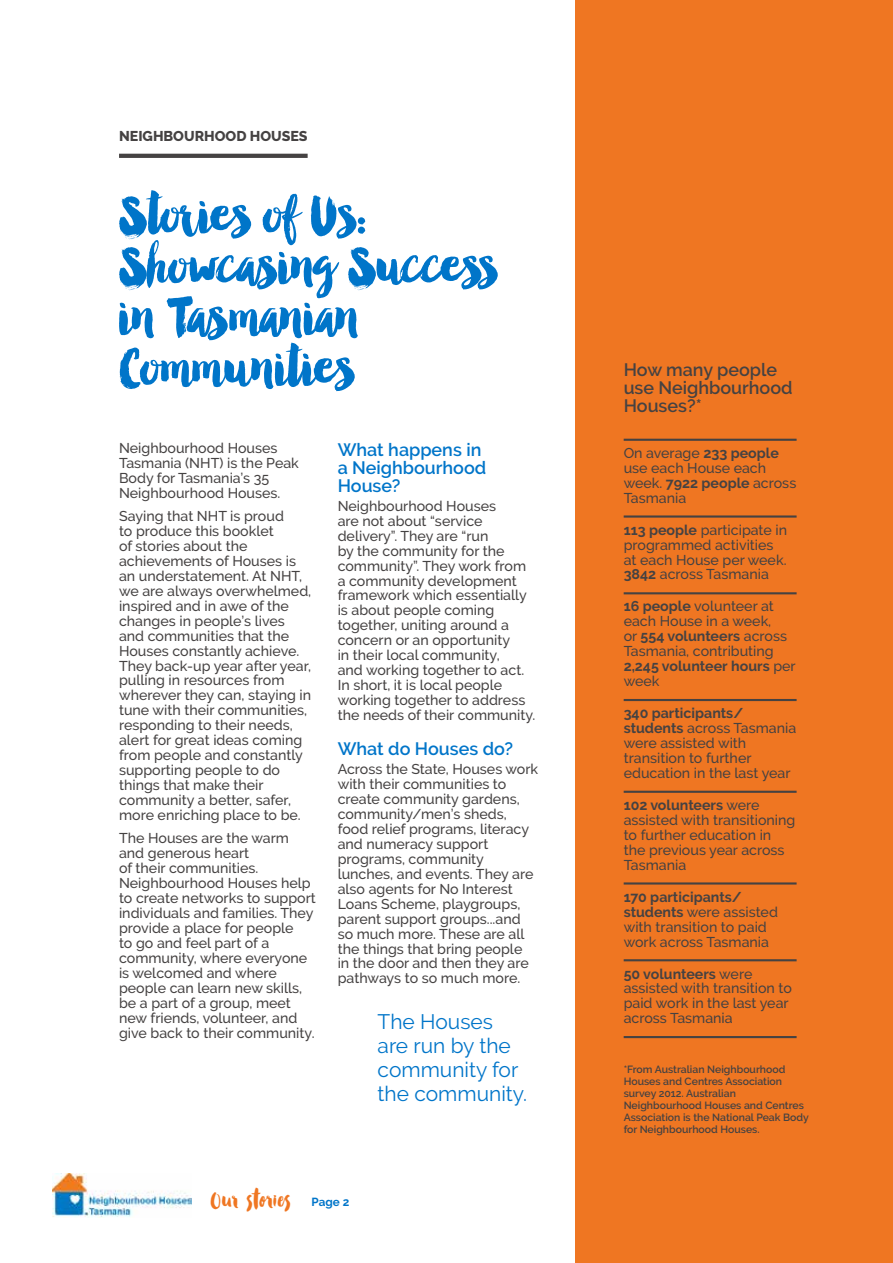
<style>
.page{position:relative;width:893px;height:1263px;background:#fff}
.page>*{position:absolute;margin:0;border:0;box-sizing:border-box;transform-origin:0 0}
.t1{font:65.7px/50.8px "Manhattan Darling";letter-spacing:-.01em;color:#0075c9}
.t2{font:31.65px "Smitten";letter-spacing:.035em;color:#ef7622}
.t3{font:20.85px/23.9px "Raleway";color:#0075c9}
.t4{font:600 18px/18px "Raleway";color:#0075c9}
.t5{font:600 18px/18px "Raleway";color:#454242}
.t6{font:500 14.25px/15px "Raleway";color:#454242}
.t7{font:800 14.25px "Raleway";color:#454242}
.t8{font:700 11.7px "Raleway";color:#0075c9}
.t9{font:600 10.5px/12px "Raleway";color:#454242}
.s1{font-weight:700}
</style>
<div class="page">
<div style="left:575px;top:0;width:318px;height:1263px;background:#ef7622"></div>
<hr style="left:119px;top:154px;width:189px;height:4px;background:#454242">
<hr style="left:624px;top:439px;width:173px;height:2px;background:#454242">
<hr style="left:624px;top:515px;width:173px;height:3px;background:#454242">
<hr style="left:624px;top:592px;width:173px;height:2px;background:#454242">
<hr style="left:624px;top:699px;width:173px;height:2px;background:#454242">
<hr style="left:624px;top:791px;width:173px;height:2px;background:#454242">
<hr style="left:624px;top:882px;width:173px;height:2px;background:#454242">
<hr style="left:624px;top:959px;width:173px;height:2px;background:#454242">
<hr style="left:624px;top:1036px;width:173px;height:2px;background:#454242">
<img style="left:52px;top:1174px;width:139px;height:43px">
<p class="t7" style="left:119px;top:128px;width:190px">NEIGHBOURHOOD HOUSES</p>
<h1 class="t1" style="left:119px;top:203px;width:379px">Stories of Us:<br>Showcasing Success in Tasmanian<br>Communities</h1>
<p class="t5" style="left:624px;top:361px;width:170px">How many people use Neighbourhood<br>Houses?*</p>
<p class="t6" style="left:624px;top:445px;width:174px">On average <span class="s1">233 people </span>use each House each week. <span class="s1">7922 people</span> across<br>Tasmania</p>
<p class="t6" style="left:624px;top:522px;width:165px"><span class="s1">113 people</span> participate in programmed activities at each House per week.<br><span class="s1">3842</span> across Tasmania</p>
<p class="t6" style="left:624px;top:599px;width:174px"><span class="s1">16 people</span> volunteer at each House in a week,<br>or <span class="s1">554 volunteers</span> across<br>Tasmania, contributing<br><span class="s1">2,245 volunteer hours</span> per week</p>
<p class="t6" style="left:624px;top:706px;width:174px"><span class="s1">340 participants/ students</span> across Tasmania were assisted with transition to further education in the last year</p>
<p class="t6" style="left:624px;top:797px;width:173px"><span class="s1">102 volunteers</span> were assisted with transitioning to further education in the previous year across<br>Tasmania</p>
<p class="t6" style="left:624px;top:889px;width:156px"><span class="s1">170 participants/ students</span> were assisted with transition to paid work across Tasmania</p>
<p class="t6" style="left:624px;top:966px;width:170px"><span class="s1">50 volunteers</span> were assisted with transition to paid work in the last year</p>
<p class="t6" style="left:119px;top:440px;width:181px">Neighbourhood Houses<br>Tasmania (NHT) is the Peak<br>Body for Tasmania’s 35<br>Neighbourhood Houses.</p>
<p class="t6" style="left:119px;top:508px;width:194px">Saying that NHT is proud<br>to produce this booklet<br>of stories about the achievements of Houses is an understatement. At NHT, we are always overwhelmed, inspired and in awe of the changes in people’s lives and communities that the<br>Houses constantly achieve.<br>They back-up year after year, pulling in resources from wherever they can, staying in tune with their communities, responding to their needs, alert for great ideas coming from people and constantly supporting people to do things that make their community a better, safer, more enriching place to be.</p>
<p class="t6" style="left:119px;top:831px;width:198px">The Houses are the warm and generous heart<br>of their communities.<br>Neighbourhood Houses help to create networks to support individuals and families. They provide a place for people<br>to go and feel part of a community, where everyone is welcomed and where people can learn new skills, be a part of a group, meet new friends, volunteer, and give back to their community.</p>
<p class="t4" style="left:338px;top:440px;width:150px">What happens in a Neighbourhood<br>House?</p>
<p class="t6" style="left:338px;top:498px;width:199px">Neighbourhood Houses<br>are not about “service delivery”. They are “run<br>by the community for the community”. They work from a community development framework which essentially is about people coming together, uniting around a concern or an opportunity<br>in their local community,<br>and working together to act.<br>In short, it is local people working together to address the needs of their community.</p>
<p class="t4" style="left:338px;top:740px;width:177px">What do Houses do?</p>
<p class="t6" style="left:338px;top:762px;width:202px">Across the State, Houses work with their communities to create community gardens, community/men’s sheds, food relief programs, literacy and numeracy support programs, community lunches, and events. They are also agents for No Interest<br>Loans Scheme, playgroups, parent support groups...and so much more. These are all the things that bring people<br>in the door and then they are pathways to so much more.</p>
<h3 class="t3" style="left:378px;top:1010px;width:117px">The Houses</h3>
<p class="t6" style="left:624px;top:1011px;width:111px">across Tasmania</p>
<h3 class="t3" style="left:378px;top:1033px;width:151px">are run by the community for the community.</h3>
<p class="t9" style="left:624px;top:1064px;width:187px">*From Australian Neighbourhood<br>Houses and Centres Association survey 2012. Australian<br>Neighbourhood Houses and Centres<br>Association is the National Peak Body for Neighbourhood Houses.</p>
<h2 class="t2" style="left:211px;top:1187px;width:81px">Our stories</h2>
<p class="t8" style="left:312px;top:1195px;width:39px">Page 2</p>
</div>
